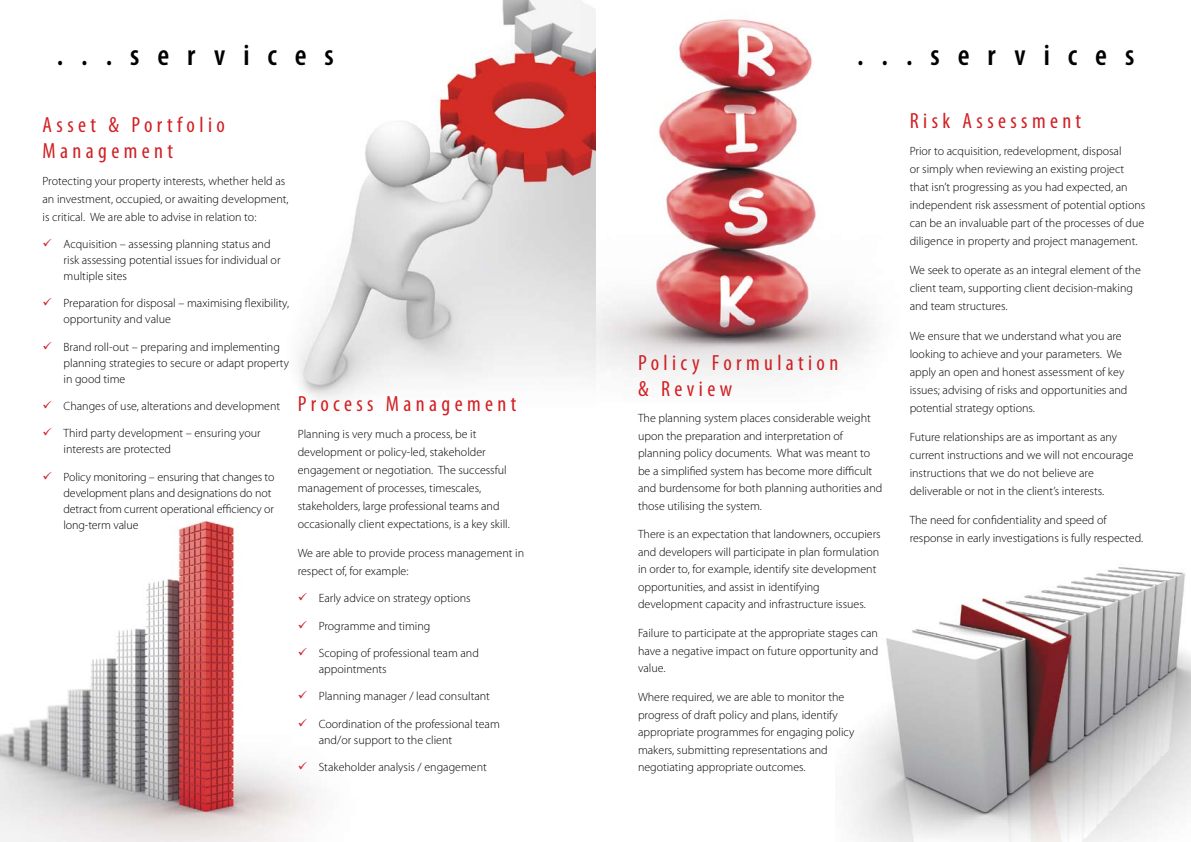
<style>
.page{position:relative;width:1191px;height:842px;background:#fff}
.page>*{position:absolute;margin:0;border:0;box-sizing:border-box;transform-origin:0 0}
.t1{font:600 condensed 30px "Myriad Pro";letter-spacing:.6em;color:#000}
.t2{font:condensed 22px/26.4px "Myriad Pro";letter-spacing:.2em;color:#d11f23}
.t3{font:300 12px/18px "Myriad Pro";color:#000}
</style>
<div class="page">
<img style="left:0;top:520px;width:316px;height:322px">
<img style="left:595px;top:9px;width:279px;height:367px">
<img style="left:850px;top:567px;width:341px;height:275px">
<img style="left:299px;top:0;width:296px;height:400px">
<svg style="left:299px;top:593px;width:8px;height:8px"></svg>
<svg style="left:299px;top:620px;width:8px;height:8px"></svg>
<svg style="left:299px;top:648px;width:8px;height:8px"></svg>
<svg style="left:299px;top:691px;width:8px;height:8px"></svg>
<svg style="left:299px;top:718px;width:8px;height:8px"></svg>
<svg style="left:299px;top:762px;width:8px;height:8px"></svg>
<h1 class="t1" style="left:57px;top:39px;width:279px">...services</h1>
<h1 class="t1" style="left:857px;top:39px;width:279px">...services</h1>
<h2 class="t2" style="left:43px;top:111px;width:184px">Asset &amp; Portfolio<br>Management</h2>
<p class="t3" style="left:43px;top:172px;width:248px">Protecting your property interests, whether held as an investment, occupied, or awaiting development, is critical. We are able to advise in relation to:</p>
<p class="t3" style="left:64px;top:236px;width:218px;line-height:16px">Acquisition – assessing planning status and risk assessing potential issues for individual or multiple sites</p>
<p class="t3" style="left:64px;top:295px;width:227px;line-height:16px">Preparation for disposal – maximising flexibility, opportunity and value</p>
<p class="t3" style="left:64px;top:339px;width:227px;line-height:16px">Brand roll-out – preparing and implementing planning strategies to secure or adapt property in good time</p>
<p class="t3" style="left:64px;top:397px;width:218px">Changes of use, alterations and development</p>
<p class="t3" style="left:64px;top:425px;width:199px;line-height:16px">Third party development – ensuring your interests are protected</p>
<p class="t3" style="left:64px;top:469px;width:212px;line-height:16px">Policy monitoring – ensuring that changes to development plans and designations do not detract from current operational efficiency or long-term value</p>
<h2 class="t2" style="left:298px;top:390px;width:220px">Process Management</h2>
<p class="t3" style="left:298px;top:425px;width:213px">Planning is very much a process, be it development or policy-led, stakeholder engagement or negotiation. The successful management of processes, timescales, stakeholders, large professional teams and occasionally client expectations, is a key skill.</p>
<p class="t3" style="left:298px;top:544px;width:228px">We are able to provide process management in respect of, for example:</p>
<p class="t3" style="left:319px;top:590px;width:153px">Early advice on strategy options</p>
<p class="t3" style="left:319px;top:617px;width:113px">Programme and timing</p>
<p class="t3" style="left:319px;top:645px;width:162px;line-height:16px">Scoping of professional team and appointments</p>
<p class="t3" style="left:319px;top:688px;width:173px">Planning manager / lead consultant</p>
<p class="t3" style="left:319px;top:716px;width:183px;line-height:16px">Coordination of the professional team and/or support to the client</p>
<p class="t3" style="left:319px;top:758px;width:170px">Stakeholder analysis / engagement</p>
<h2 class="t2" style="left:638px;top:349px;width:202px">Policy Formulation &amp; Review</h2>
<p class="t3" style="left:638px;top:409px;width:246px;line-height:17.5px">The planning system places considerable weight upon the preparation and interpretation of planning policy documents. What was meant to be a simplified system has become more difficult and burdensome for both planning authorities and those utilising the system.</p>
<p class="t3" style="left:638px;top:526px;width:244px;line-height:17.5px">There is an expectation that landowners, occupiers and developers will participate in plan formulation in order to, for example, identify site development opportunities, and assist in identifying development capacity and infrastructure issues.</p>
<p class="t3" style="left:638px;top:625px;width:242px;line-height:17.5px;text-align:justify">Failure to participate at the appropriate stages can have a negative impact on future opportunity and value.</p>
<p class="t3" style="left:638px;top:688px;width:218px;line-height:17.5px">Where required, we are able to monitor the progress of draft policy and plans, identify appropriate programmes for engaging policy makers, submitting representations and negotiating appropriate outcomes.</p>
<h2 class="t2" style="left:909px;top:108px;width:173px">Risk Assessment</h2>
<p class="t3" style="left:909px;top:142px;width:237px">Prior to acquisition, redevelopment, disposal<br>or simply when reviewing an existing project that isn’t progressing as you had expected, an independent risk assessment of potential options can be an invaluable part of the processes of due diligence in property and project management.</p>
<p class="t3" style="left:909px;top:262px;width:233px">We seek to operate as an integral element of the client team, supporting client decision-making and team structures.</p>
<p class="t3" style="left:909px;top:327px;width:219px">We ensure that we understand what you are looking to achieve and your parameters. We apply an open and honest assessment of key issues; advising of risks and opportunities and potential strategy options.</p>
<p class="t3" style="left:909px;top:428px;width:225px">Future relationships are as important as any current instructions and we will not encourage instructions that we do not believe are deliverable or not in the client’s interests.</p>
<p class="t3" style="left:909px;top:512px;width:235px">The need for confidentiality and speed of response in early investigations is fully respected.</p>
</div>
